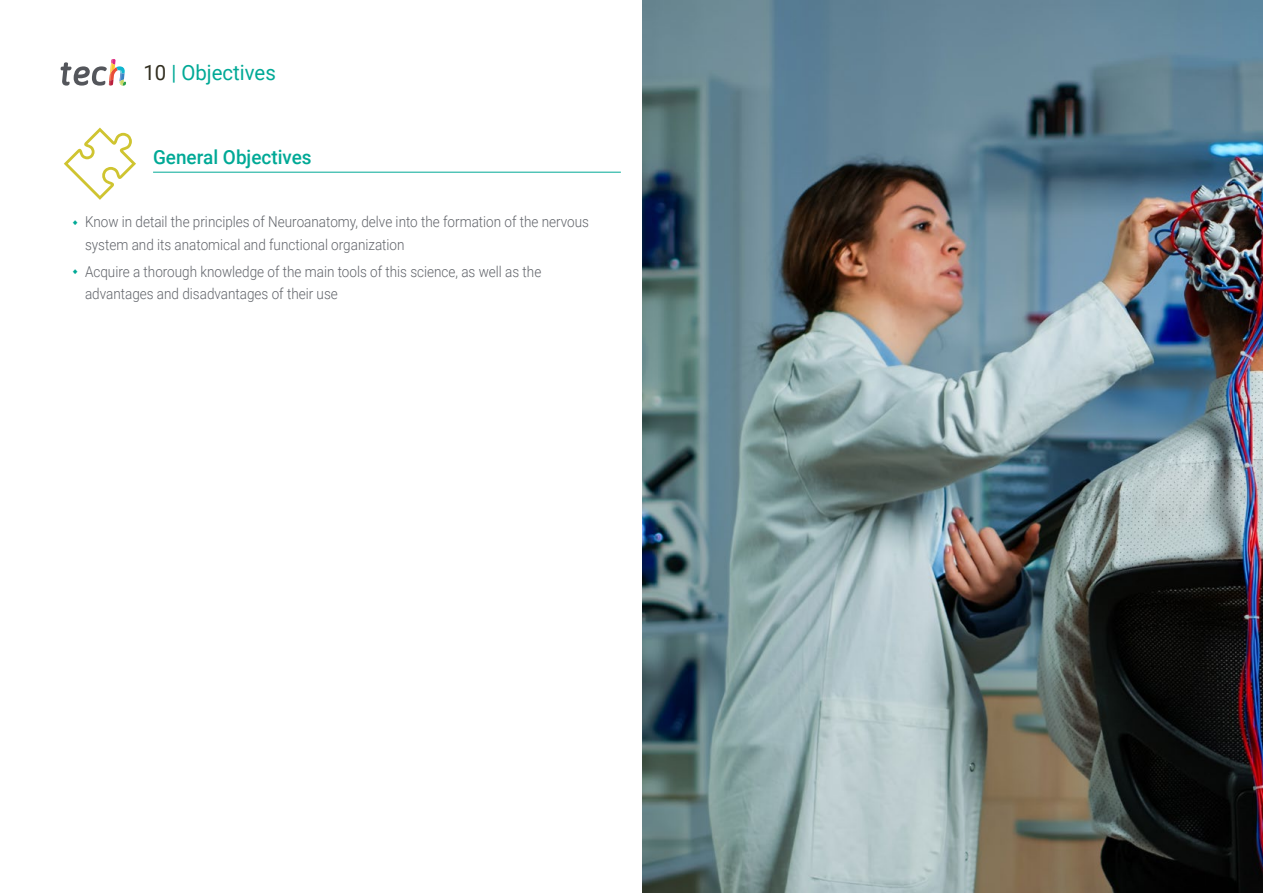
<style>
.page{position:relative;width:1263px;height:893px;background:#fff}
.page>*{position:absolute;margin:0;border:0;box-sizing:border-box;transform-origin:0 0}
.t1{font:21px "Roboto";color:#00a996}
.t2{font:500 19.5px "Roboto";color:#00a996}
.t3{font:300 15px/22.5px "Roboto";color:#61646a;scale:.9 1}
.s1{color:#312e20}
</style>
<div class="page">
<img style="left:642px;top:0;width:621px;height:893px">
<svg style="left:61px;top:59px;width:65px;height:27px"></svg>
<hr style="left:153px;top:172px;width:468px;height:1px;background:#00a996">
<svg style="left:64px;top:128px;width:72px;height:72px"></svg>
<h1 class="t1" style="left:144px;top:57px;width:134px"><span class="s1">10</span> | Objectives</h1>
<h2 class="t2" style="left:153px;top:143px;width:160px">General Objectives</h2>
<p class="t3" style="left:85px;top:210px;width:562px">Know in detail the principles of Neuroanatomy, delve into the formation of the nervous system and its anatomical and functional organization</p>
<p class="t3" style="left:85px;top:260px;width:508px">Acquire a thorough knowledge of the main tools of this science, as well as the advantages and disadvantages of their use</p>
</div>
